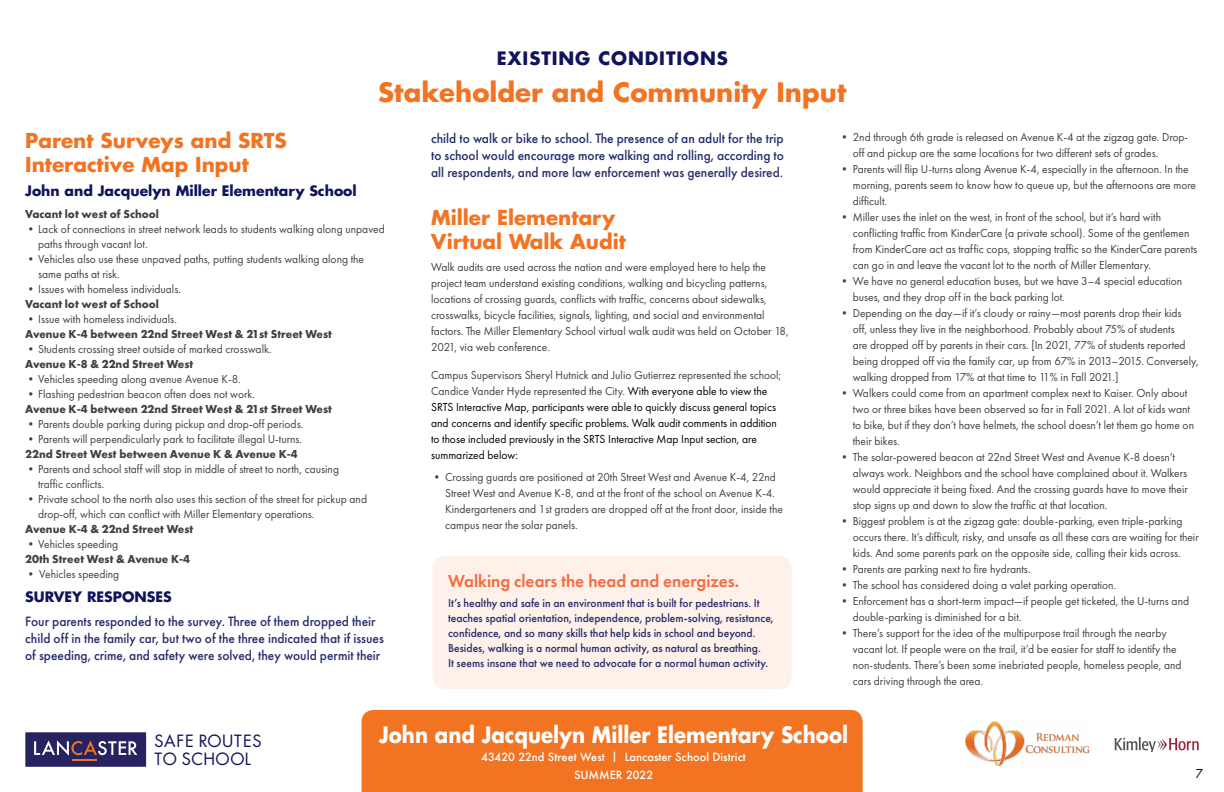
<style>
.page{position:relative;width:1224px;height:792px;background:#fff}
.page>*{position:absolute;margin:0;border:0;box-sizing:border-box;transform-origin:0 0}
.t1{font:700 26px "Futura";color:#f27321}
.t2{font:700 22px "Futura";color:#fff;scale:.9 1}
.t3{font:700 20px/24px "Futura";color:#f27321}
.t4{font:600 18px "Futura PT";color:#f36c40;scale:.96 1}
.t5{font:700 18px "Futura";letter-spacing:.05em;color:#0f145c}
.t6{font:16.4px/17.8px "Futura";letter-spacing:.025em;color:#0f145c}
.t7{font:500 14px/17px "Futura PT";color:#272c6c;scale:.96 1}
.t8{font:700 14px "Futura";color:#0f145c}
.t9{font:12px/16px "Futura PT";color:#414042;scale:.96 1}
.t10{font:12px/16px "Futura PT";color:#000;scale:.96 1}
.t11{font:500 12px/15px "Futura PT";color:#272c6c}
.t12{font:700 12px "Futura PT";color:#414042;scale:.96 1}
.t13{font:12px "Futura";color:#000}
.t14{font:500 11px/18px "Futura";color:#fff;text-align:center}
.s1{color:#414042}
</style>
<div class="page">
<div style="left:362px;top:710px;width:501px;height:82px;background:#f27321"></div>
<svg style="left:25px;top:732px;width:121px;height:35px;background:#443d71"></svg>
<hr style="left:73px;top:759px;width:24px;height:2px;background:#ef7327">
<svg style="left:1115px;top:737px;width:84px;height:15px"></svg>
<img style="left:965px;top:721px;width:125px;height:45px">
<div style="left:433px;top:556px;width:359px;height:133px;background:#fef1e9;border-radius:12px"></div>
<h3 class="t5" style="left:497px;top:46px;width:233px">EXISTING CONDITIONS</h3>
<h1 class="t1" style="left:378px;top:74px;width:470px">Stakeholder and Community Input</h1>
<h3 class="t3" style="left:25px;top:128px;width:263px">Parent Surveys and SRTS<br>Interactive Map Input</h3>
<p class="t8" style="left:25px;top:181px;width:333px">John and Jacquelyn Miller Elementary School</p>
<p class="t12" style="left:25px;top:206px;width:141px">Vacant lot west of School</p>
<p class="t9" style="left:38px;top:222px;width:363px;line-height:15px;text-indent:-13px">•Lack of connections in street network leads to students walking along unpaved paths through vacant lot.</p>
<p class="t9" style="left:38px;top:252px;width:341px;line-height:15px;text-indent:-13px">•Vehicles also use these unpaved paths, putting students walking along the same paths at risk.</p>
<p class="t9" style="left:25px;top:281px;width:164px">•Issues with homeless individuals.</p>
<p class="t12" style="left:25px;top:296px;width:141px">Vacant lot west of School</p>
<p class="t9" style="left:25px;top:311px;width:160px">•Issue with homeless individuals.</p>
<p class="t12" style="left:25px;top:326px;width:321px">Avenue K-4 between 22nd Street West &amp; 21st Street West</p>
<p class="t9" style="left:25px;top:341px;width:258px">•Students crossing street outside of marked crosswalk.</p>
<p class="t12" style="left:25px;top:356px;width:177px">Avenue K-8 &amp; 22nd Street West</p>
<p class="t9" style="left:25px;top:371px;width:226px">•Vehicles speeding along avenue Avenue K-8.</p>
<p class="t9" style="left:25px;top:386px;width:241px">•Flashing pedestrian beacon often does not work.</p>
<p class="t12" style="left:25px;top:401px;width:321px">Avenue K-4 between 22nd Street West &amp; 21st Street West</p>
<p class="t9" style="left:25px;top:416px;width:291px">•Parents double parking during pickup and drop-off periods.</p>
<p class="t9" style="left:25px;top:431px;width:290px">•Parents will perpendicularly park to facilitate illegal U-turns.</p>
<p class="t12" style="left:25px;top:446px;width:286px">22nd Street West between Avenue K &amp; Avenue K-4</p>
<p class="t9" style="left:38px;top:462px;width:315px;line-height:15px;text-indent:-13px">•Parents and school staff will stop in middle of street to north, causing traffic conflicts.</p>
<p class="t9" style="left:38px;top:492px;width:344px;line-height:15px;text-indent:-13px">•Private school to the north also uses this section of the street for pickup and drop-off, which can conflict with Miller Elementary operations.</p>
<p class="t12" style="left:25px;top:521px;width:177px">Avenue K-4 &amp; 22nd Street West</p>
<p class="t9" style="left:25px;top:536px;width:99px">•Vehicles speeding</p>
<p class="t12" style="left:25px;top:551px;width:173px">20th Street West &amp; Avenue K-4</p>
<p class="t9" style="left:25px;top:566px;width:100px">• Vehicles speeding</p>
<p class="t8" style="left:25px;top:587px;width:148px">SURVEY RESPONSES</p>
<p class="t7" style="left:25px;top:613px;width:375px">Four parents responded to the survey. Three of them dropped their child off in the family car, but two of the three indicated that if issues of speeding, crime, and safety were solved, they would permit their</p>
<p class="t7" style="left:431px;top:130px;width:369px;text-align:justify">child to walk or bike to school. The presence of an adult for the trip to school would encourage more walking and rolling, according to all respondents, and more law enforcement was generally desired.</p>
<h3 class="t3" style="left:431px;top:205px;width:196px">Miller Elementary<br>Virtual Walk Audit</h3>
<p class="t9" style="left:431px;top:259px;width:374px">Walk audits are used across the nation and were employed here to help the project team understand existing conditions, walking and bicycling patterns, locations of crossing guards, conflicts with traffic, concerns about sidewalks, crosswalks, bicycle facilities, signals, lighting, and social and environmental factors. The Miller Elementary School virtual walk audit was held on October 18, 2021, via web conference.</p>
<p class="t10" style="left:431px;top:367px;width:366px"><span class="s1">Campus Supervisors Sheryl Hutnick and Julio Gutierrez represented the school; Candice Vander Hyde represented the City.</span> With everyone able to view the SRTS Interactive Map, participants were able to quickly discuss general topics and concerns and identify specific problems. Walk audit comments in addition to those included previously in the SRTS Interactive Map Input section, are summarized below:</p>
<p class="t9" style="left:445px;top:469px;width:353px;text-indent:-14px">• Crossing guards are positioned at 20th Street West and Avenue K-4, 22nd Street West and Avenue K-8, and at the front of the school on Avenue K-4.<br>Kindergarteners and 1st graders are dropped off at the front door, inside the campus near the solar panels.</p>
<h3 class="t4" style="left:448px;top:569px;width:305px">Walking clears the head and energizes.</h3>
<p class="t11" style="left:448px;top:595px;width:327px">It’s healthy and safe in an environment that is built for pedestrians. It teaches spatial orientation, independence, problem-solving, resistance, confidence, and so many skills that help kids in school and beyond.<br>Besides, walking is a normal human activity, as natural as breathing.<br>It seems insane that we need to advocate for a normal human activity.</p>
<p class="t9" style="left:853px;top:129px;width:351px;text-indent:-14px">• 2nd through 6th grade is released on Avenue K-4 at the zigzag gate. Drop&shy;off and pickup are the same locations for two different sets of grades.</p>
<p class="t9" style="left:853px;top:161px;width:359px;text-indent:-14px">• Parents will flip U-turns along Avenue K-4, especially in the afternoon. In the morning, parents seem to know how to queue up, but the afternoons are more difficult.</p>
<p class="t9" style="left:853px;top:209px;width:360px;text-indent:-14px">• Miller uses the inlet on the west, in front of the school, but it’s hard with conflicting traffic from KinderCare (a private school). Some of the gentlemen from KinderCare act as traffic cops, stopping traffic so the KinderCare parents can go in and leave the vacant lot to the north of Miller Elementary.</p>
<p class="t9" style="left:853px;top:273px;width:345px;text-indent:-14px">• We have no general education buses, but we have 3–4 special education buses, and they drop off in the back parking lot.</p>
<p class="t9" style="left:853px;top:305px;width:362px;text-indent:-14px">• Depending on the day—if it’s cloudy or rainy—most parents drop their kids off, unless they live in the neighborhood. Probably about 75% of students<br>are dropped off by parents in their cars. [In 2021, 77% of students reported being dropped off via the family car, up from 67% in 2013–2015. Conversely, walking dropped from 17% at that time to 11% in Fall 2021.]</p>
<p class="t9" style="left:853px;top:385px;width:357px;text-indent:-14px">• Walkers could come from an apartment complex next to Kaiser. Only about two or three bikes have been observed so far in Fall 2021. A lot of kids want to bike, but if they don’t have helmets, the school doesn’t let them go home on their bikes.</p>
<p class="t9" style="left:853px;top:449px;width:351px;text-indent:-14px">• The solar-powered beacon at 22nd Street West and Avenue K-8 doesn’t always work. Neighbors and the school have complained about it. Walkers would appreciate it being fixed. And the crossing guards have to move their stop signs up and down to slow the traffic at that location.</p>
<p class="t9" style="left:853px;top:513px;width:362px;text-indent:-14px">• Biggest problem is at the zigzag gate: double-parking, even triple-parking occurs there. It’s difficult, risky, and unsafe as all these cars are waiting for their kids. And some parents park on the opposite side, calling their kids across.</p>
<p class="t9" style="left:839px;top:561px;width:201px">• Parents are parking next to fire hydrants.</p>
<p class="t9" style="left:839px;top:577px;width:291px">• The school has considered doing a valet parking operation.</p>
<p class="t9" style="left:853px;top:593px;width:352px;text-indent:-14px">• Enforcement has a short-term impact—if people get ticketed, the U-turns and double-parking is diminished for a bit.</p>
<p class="t9" style="left:853px;top:625px;width:344px;text-indent:-14px">• There’s support for the idea of the multipurpose trail through the nearby vacant lot. If people were on the trail, it’d be easier for staff to identify the non-students. There’s been some inebriated people, homeless people, and cars driving through the area.</p>
<h3 class="t6" style="left:154px;top:732px;width:109px">SAFE ROUTES<br>TO SCHOOL</h3>
<h2 class="t2" style="left:379px;top:719px;width:523px">John and Jacquelyn Miller Elementary School</h2>
<p class="t14" style="left:481px;top:748px;width:266px">43420 22nd Street West | Lancaster School District<br>SUMMER 2022</p>
<p class="t13" style="left:1196px;top:765px;width:9px">7</p>
</div>
